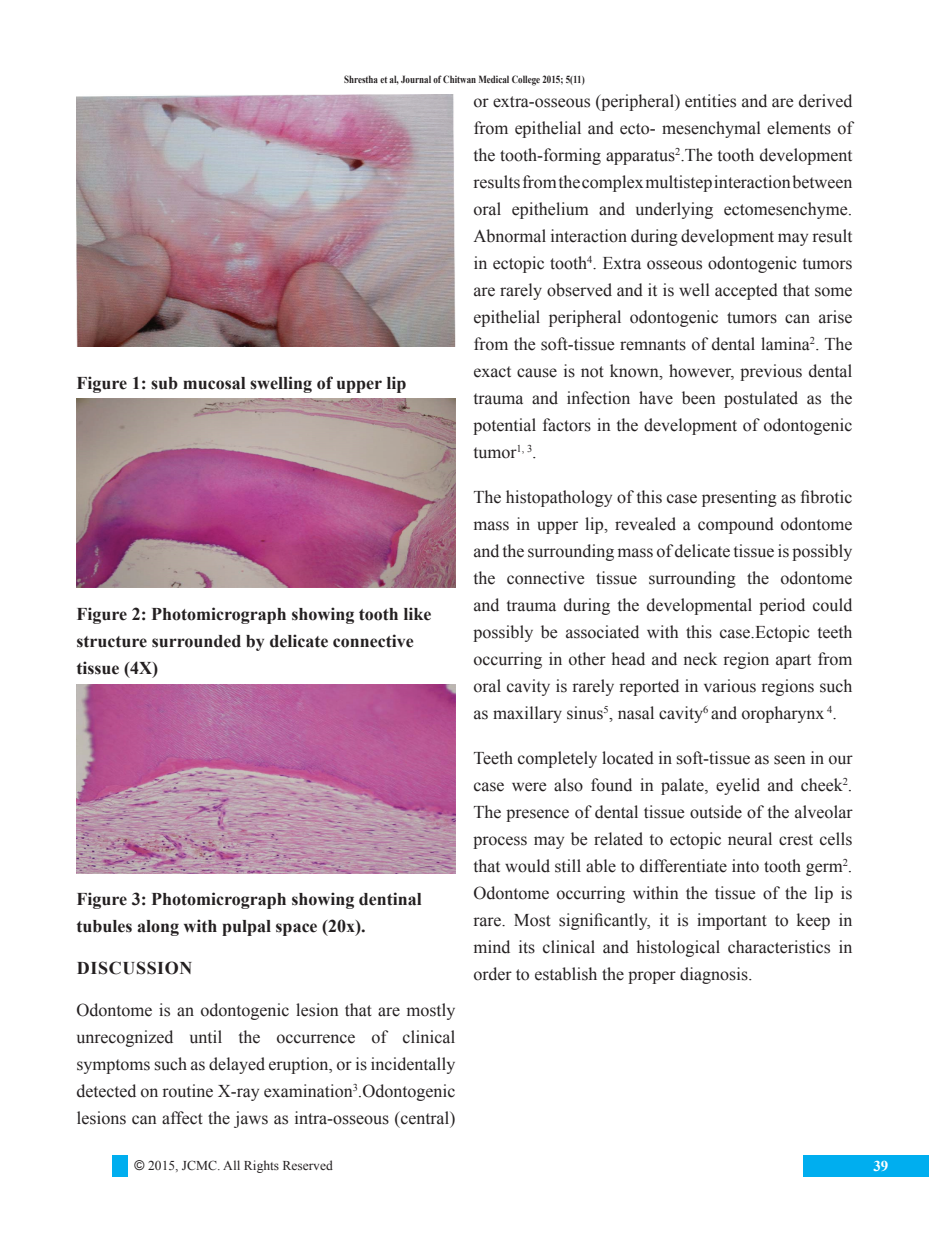
<style>
.page{position:relative;width:929px;height:1253px;background:#fff}
.page>*{position:absolute;margin:0;border:0;box-sizing:border-box;transform-origin:0 0}
.t1{font:18px/27px "Times New Roman";color:#231f20;text-align:justify}
.t2{font:700 18px/27px "Times New Roman";color:#231f20}
.t3{font:700 18px "Times New Roman";letter-spacing:.035em;color:#231f20}
.t4{font:700 15px "Times New Roman";color:#fff}
.t5{font:13.5px "Times New Roman";color:#231f20}
.t6{font:700 10.8px "Times New Roman";color:#231f20;scale:.83 1}
.s1{font-family:"Arial"}
</style>
<div class="page">
<div style="left:803px;top:1155px;width:126px;height:21px;background:#00aeef"></div>
<div style="left:112px;top:1155px;width:16px;height:21px;background:#00aeef"></div>
<img style="left:76px;top:95px;width:380px;height:252px">
<img style="left:77px;top:398px;width:378px;height:189px">
<img style="left:77px;top:685px;width:378px;height:189px">
<p class="t6" style="left:344px;top:71px;width:291px">Shrestha et al, Journal of Chitwan Medical College 2015; 5(11)</p>
<p class="t2" style="left:77px;top:368px;width:331px">Figure 1: sub mucosal swelling of upper lip</p>
<p class="t2" style="left:77px;top:599px;width:356px">Figure 2: Photomicrograph showing tooth like structure surrounded by delicate connective tissue (4X)</p>
<p class="t2" style="left:77px;top:884px;width:347px">Figure 3: Photomicrograph showing dentinal tubules along with pulpal space (20x).</p>
<p class="t3" style="left:77px;top:955px;width:117px">DISCUSSION</p>
<p class="t1" style="left:77px;top:995px;width:380px">Odontome is an odontogenic lesion that are mostly unrecognized until the occurrence of clinical symptoms such as delayed eruption, or is incidentally detected on routine X-ray examination<sup>3</sup>.Odontogenic lesions can affect the jaws as intra-osseous (central)</p>
<p class="t1" style="left:473px;top:87px;width:380px">or extra-osseous (peripheral) entities and are derived from epithelial and ecto- mesenchymal elements of the tooth-forming apparatus<sup>2</sup>.The tooth development results from the complex multistep interaction between oral epithelium and underlying ectomesenchyme.<br>Abnormal interaction during development may result in ectopic tooth<sup>4</sup>. Extra osseous odontogenic tumors are rarely observed and it is well accepted that some epithelial peripheral odontogenic tumors can arise from the soft-tissue remnants of dental lamina<sup>2</sup>. The exact cause is not known, however, previous dental trauma and infection have been postulated as the potential factors in the development of odontogenic tumor<sup>1,</sup> <sup>3</sup>.</p>
<p class="t1" style="left:473px;top:483px;width:380px">The histopathology of this case presenting as fibrotic mass in upper lip, revealed a compound odontome and the surrounding mass of delicate tissue is possibly the connective tissue surrounding the odontome and trauma during the developmental period could possibly be associated with this case.Ectopic teeth occurring in other head and neck region apart from oral cavity is rarely reported in various regions such as maxillary sinus<sup>5</sup>, nasal cavity<sup>6</sup> and oropharynx <sup>4</sup>.</p>
<p class="t1" style="left:473px;top:744px;width:380px">Teeth completely located in soft-tissue as seen in our case were also found in palate, eyelid and cheek<sup>2</sup>.<br>The presence of dental tissue outside of the alveolar process may be related to ectopic neural crest cells that would still able to differentiate into tooth germ<sup>2</sup>.<br>Odontome occurring within the tissue of the lip is rare. Most significantly, it is important to keep in mind its clinical and histological characteristics in order to establish the proper diagnosis.</p>
<p class="t5" style="left:135px;top:1156px;width:200px"><span class="s1">©</span> 2015, JCMC. All Rights Reserved</p>
<p class="t4" style="left:873px;top:1155px;width:16px">39</p>
</div>
